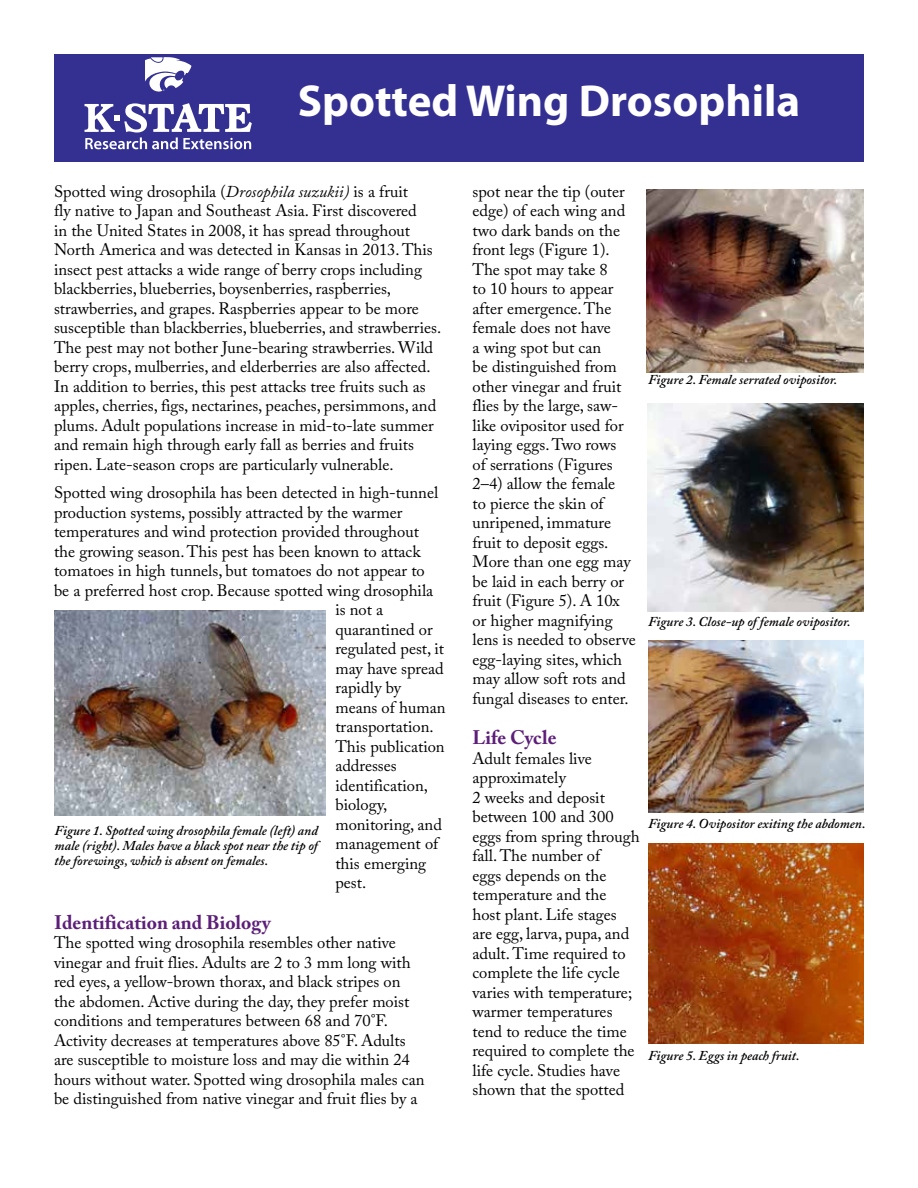
<style>
.page{position:relative;width:918px;height:1188px;background:#fff}
.page>*{position:absolute;margin:0;border:0;box-sizing:border-box;transform-origin:0 0}
.t1{font:700 45px "Myriad Pro";color:#fff}
.t2{font:700 19.5px "Adobe Caslon Pro";color:#5d1e79}
.t3{font:16.5px/19.5px "Adobe Caslon Pro";color:#000}
.t4{font:italic 600 13.5px/15px "Adobe Caslon Pro";color:#000;text-align:justify}
.s1{font-style:italic}
</style>
<div class="page">
<img style="left:54px;top:610px;width:271px;height:205px">
<img style="left:647px;top:190px;width:217px;height:182px">
<img style="left:647px;top:404px;width:217px;height:208px">
<img style="left:649px;top:640px;width:215px;height:173px">
<img style="left:648px;top:844px;width:216px;height:200px">
<div style="left:54px;top:54px;width:810px;height:108px;background:#333092"></div>
<svg style="left:85px;top:103px;width:167px;height:46px"></svg>
<svg style="left:145px;top:57px;width:46px;height:35px"></svg>
<h1 class="t1" style="left:298px;top:72px;width:504px">Spotted Wing Drosophila</h1>
<p class="t3" style="left:54px;top:181px;width:389px">Spotted wing drosophila (<span class="s1">Drosophila suzukii)</span> is a fruit<br>fly native to Japan and Southeast Asia. First discovered<br>in the United States in 2008, it has spread throughout North America and was detected in Kansas in 2013. This insect pest attacks a wide range of berry crops including blackberries, blueberries, boysenberries, raspberries, strawberries, and grapes. Raspberries appear to be more susceptible than blackberries, blueberries, and strawberries.<br>The pest may not bother June-bearing strawberries. Wild berry crops, mulberries, and elderberries are also affected.<br>In addition to berries, this pest attacks tree fruits such as apples, cherries, figs, nectarines, peaches, persimmons, and plums. Adult populations increase in mid-to-late summer and remain high through early fall as berries and fruits ripen. Late-season crops are particularly vulnerable.</p>
<p class="t3" style="left:54px;top:483px;width:386px">Spotted wing drosophila has been detected in high-tunnel</p>
<p class="t3" style="left:54px;top:502px;width:350px">production systems, possibly attracted by the warmer</p>
<p class="t3" style="left:54px;top:522px;width:367px">temperatures and wind protection provided throughout</p>
<p class="t3" style="left:54px;top:541px;width:368px">the growing season. This pest has been known to attack</p>
<p class="t3" style="left:54px;top:561px;width:372px">tomatoes in high tunnels, but tomatoes do not appear to</p>
<p class="t3" style="left:54px;top:580px;width:381px">be a preferred host crop. Because spotted wing drosophila</p>
<p class="t3" style="left:335px;top:600px;width:49px">is not a</p>
<p class="t3" style="left:335px;top:619px;width:99px">quarantined or</p>
<p class="t3" style="left:335px;top:639px;width:110px">regulated pest, it</p>
<p class="t3" style="left:335px;top:658px;width:110px">may have spread</p>
<p class="t3" style="left:335px;top:678px;width:67px">rapidly by</p>
<p class="t3" style="left:335px;top:697px;width:112px">means of human</p>
<p class="t3" style="left:335px;top:717px;width:100px">transportation.</p>
<p class="t3" style="left:335px;top:736px;width:111px">This publication</p>
<p class="t3" style="left:335px;top:756px;width:63px">addresses</p>
<p class="t3" style="left:335px;top:775px;width:94px">identification,</p>
<p class="t3" style="left:335px;top:795px;width:53px">biology,</p>
<p class="t3" style="left:335px;top:814px;width:108px">monitoring, and</p>
<p class="t3" style="left:335px;top:834px;width:105px">management of</p>
<p class="t3" style="left:335px;top:853px;width:92px">this emerging</p>
<p class="t3" style="left:335px;top:873px;width:32px">pest.</p>
<p class="t2" style="left:54px;top:911px;width:218px">Identification and Biology</p>
<p class="t3" style="left:54px;top:933px;width:372px">The spotted wing drosophila resembles other native vinegar and fruit flies. Adults are 2 to 3 mm long with red eyes, a yellow-brown thorax, and black stripes on the abdomen. Active during the day, they prefer moist conditions and temperatures between 68 and 70°F.<br>Activity decreases at temperatures above 85°F. Adults are susceptible to moisture loss and may die within 24 hours without water. Spotted wing drosophila males can be distinguished from native vinegar and fruit flies by a</p>
<p class="t4" style="left:55px;top:823px;width:265px">Figure 1. Spotted wing drosophila female (left) and male (right). Males have a black spot near the tip of the forewings, which is absent on females.</p>
<p class="t3" style="left:473px;top:181px;width:165px">spot near the tip (outer edge) of each wing and two dark bands on the front legs (Figure 1).<br>The spot may take 8<br>to 10 hours to appear after emergence. The female does not have<br>a wing spot but can<br>be distinguished from other vinegar and fruit flies by the large, saw&shy;like ovipositor used for laying eggs. Two rows<br>of serrations (Figures<br>2–4) allow the female<br>to pierce the skin of unripened, immature fruit to deposit eggs.<br>More than one egg may be laid in each berry or fruit (Figure 5). A 10x or higher magnifying lens is needed to observe egg-laying sites, which may allow soft rots and fungal diseases to enter.</p>
<p class="t2" style="left:472px;top:726px;width:86px">Life Cycle</p>
<p class="t3" style="left:472px;top:748px;width:169px">Adult females live approximately<br>2 weeks and deposit between 100 and 300 eggs from spring through fall. The number of<br>eggs depends on the temperature and the<br>host plant. Life stages are egg, larva, pupa, and adult. Time required to complete the life cycle varies with temperature; warmer temperatures tend to reduce the time required to complete the life cycle. Studies have shown that the spotted</p>
<p class="t4" style="left:648px;top:372px;width:191px">Figure 2. Female serrated ovipositor.</p>
<p class="t4" style="left:648px;top:614px;width:204px">Figure 3. Close-up of female ovipositor.</p>
<p class="t4" style="left:648px;top:816px;width:219px">Figure 4. Ovipositor exiting the abdomen.</p>
<p class="t4" style="left:648px;top:1048px;width:153px">Figure 5. Eggs in peach fruit.</p>
</div>
